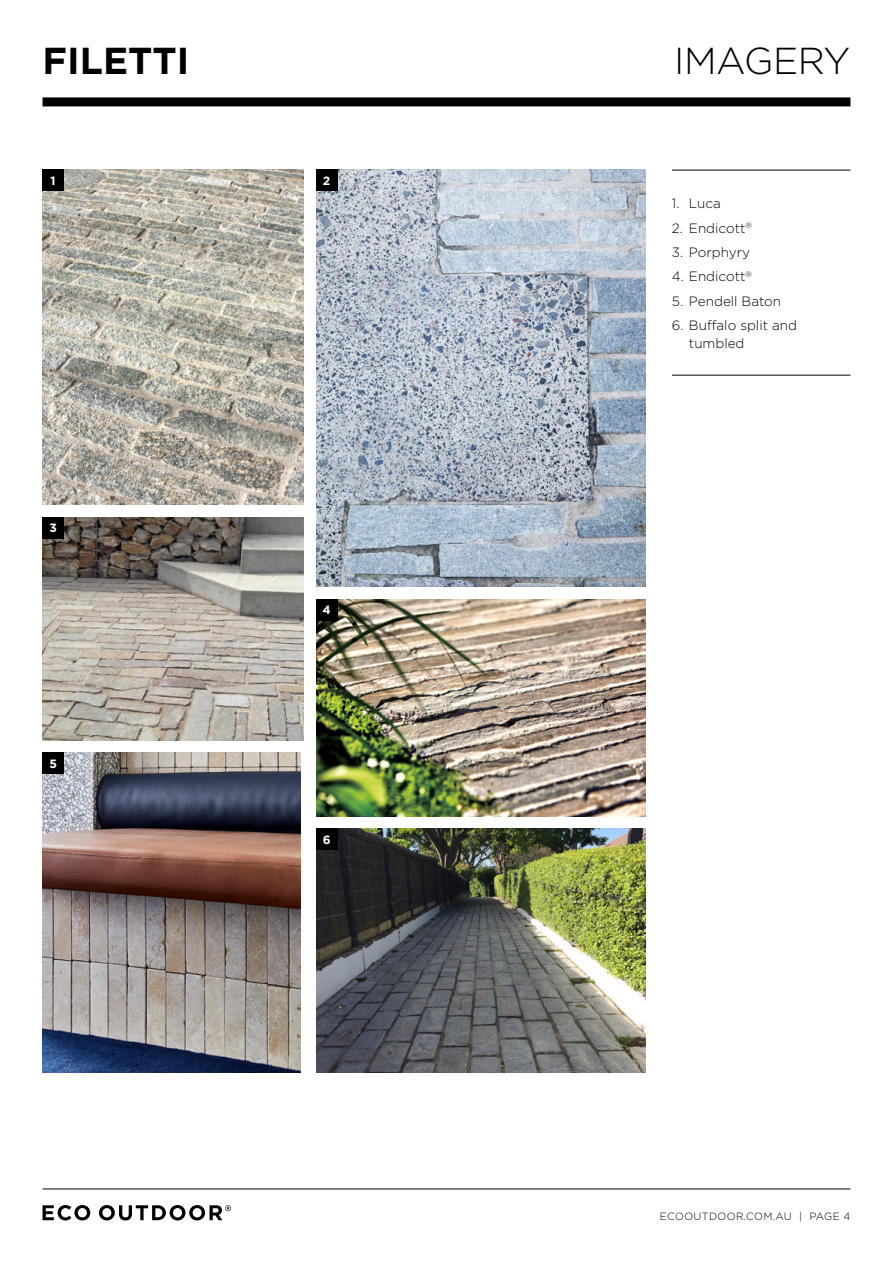
<style>
.page{position:relative;width:893px;height:1263px;background:#fff}
.page>*{position:absolute;margin:0;border:0;box-sizing:border-box;transform-origin:0 0}
.t1{font:700 37.5px "Gotham";color:#000}
.t2{font:300 37.5px "Gotham";letter-spacing:-.01em;color:#000}
.t3{font:300 13.5px/18px "Gotham";color:#000}
.t4{font:700 12px "Gotham";color:#fff}
.t5{font:300 10.5px "Gotham";letter-spacing:.03em;color:#000}
</style>
<div class="page">
<hr style="left:43px;top:1188px;width:807px;height:1px;background:#000">
<svg style="left:43px;top:1205px;width:47px;height:15px"></svg>
<svg style="left:99px;top:1205px;width:132px;height:15px"></svg>
<div style="left:43px;top:97px;width:807px;height:9px;background:#000"></div>
<hr style="left:672px;top:375px;width:178px;height:1px;background:#000">
<hr style="left:672px;top:170px;width:178px;height:1px;background:#000">
<img style="left:316px;top:599px;width:329px;height:217px">
<img style="left:43px;top:517px;width:260px;height:223px">
<img style="left:43px;top:752px;width:257px;height:321px">
<img style="left:316px;top:170px;width:329px;height:417px">
<img style="left:43px;top:170px;width:260px;height:335px">
<div style="left:43px;top:170px;width:21px;height:21px;background:#000"></div>
<div style="left:316px;top:170px;width:21px;height:21px;background:#000"></div>
<div style="left:43px;top:517px;width:21px;height:22px;background:#000"></div>
<div style="left:43px;top:752px;width:21px;height:22px;background:#000"></div>
<div style="left:316px;top:599px;width:21px;height:21px;background:#000"></div>
<img style="left:316px;top:829px;width:329px;height:244px">
<div style="left:316px;top:829px;width:21px;height:21px;background:#000"></div>
<h1 class="t1" style="left:43px;top:39px;width:148px">FILETTI</h1>
<h1 class="t2" style="left:674px;top:40px;width:178px">IMAGERY</h1>
<p class="t4" style="left:51px;top:174px;width:7px">1</p>
<p class="t4" style="left:323px;top:174px;width:9px">2</p>
<p class="t4" style="left:49px;top:521px;width:9px">3</p>
<p class="t4" style="left:49px;top:756px;width:9px">5</p>
<p class="t4" style="left:323px;top:603px;width:10px">4</p>
<p class="t4" style="left:323px;top:833px;width:9px">6</p>
<p class="t3" style="left:672px;top:194px;width:51px">1. Luca</p>
<p class="t3" style="left:672px;top:219px;width:82px">2. Endicott<sup>®</sup></p>
<p class="t3" style="left:672px;top:243px;width:80px">3. Porphyry</p>
<p class="t3" style="left:672px;top:267px;width:82px">4. Endicott<sup>®</sup></p>
<p class="t3" style="left:672px;top:292px;width:111px">5. Pendell Baton</p>
<p class="t3" style="left:689px;top:316px;width:110px;text-indent:-17px">6. Buffalo split and tumbled</p>
<p class="t5" style="left:660px;top:1210px;width:192px">ECOOUTDOOR.COM.AU | PAGE 4</p>
</div>
